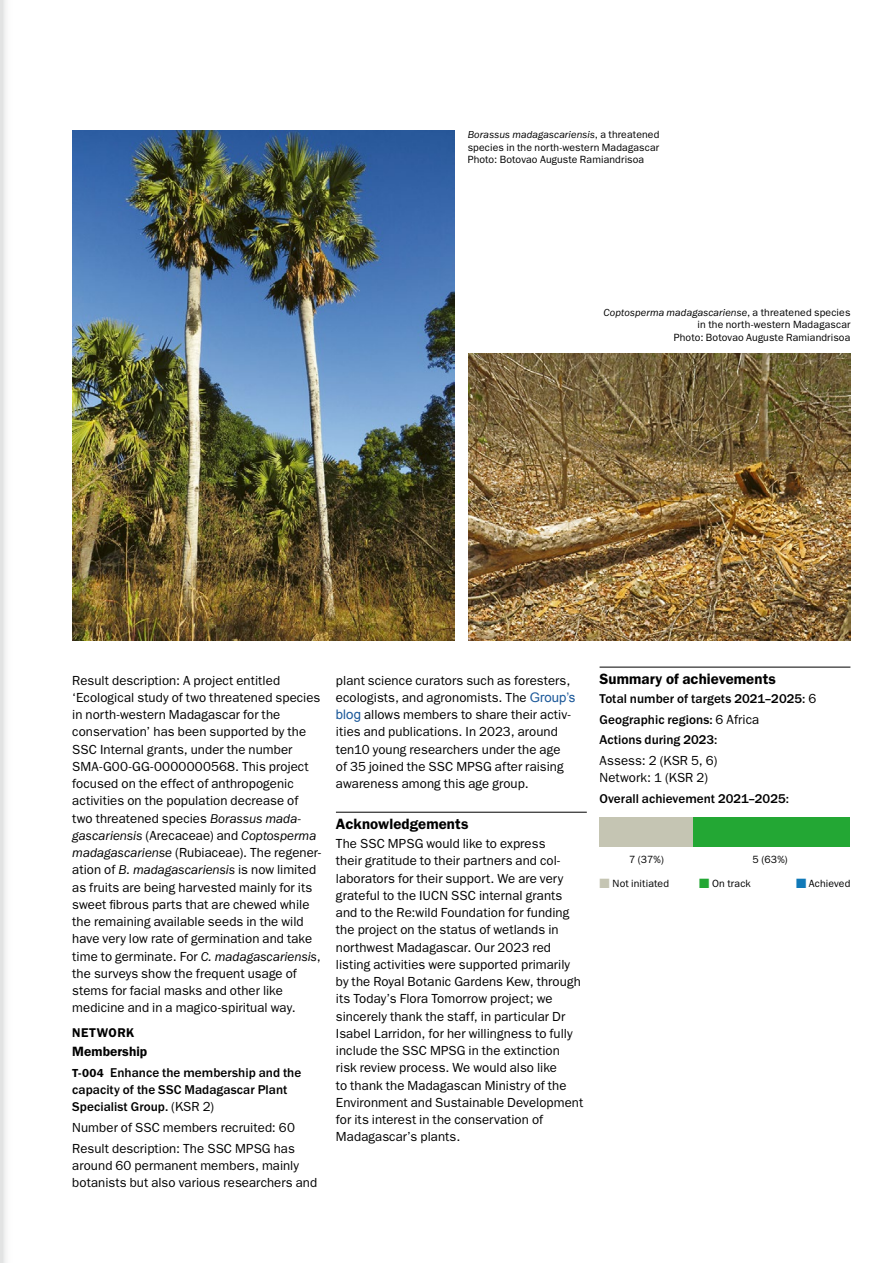
<style>
.page{position:relative;width:893px;height:1263px;background:#fff}
.page>*{position:absolute;margin:0;border:0;box-sizing:border-box;transform-origin:0 0}
.t1{font:600 15px "ITC Franklin Gothic Std";letter-spacing:.005em;color:#000}
.t2{font:600 13.5px "ITC Franklin Gothic Std";letter-spacing:.005em;color:#000}
.t3{font:13.2px/17.2px "ITC Franklin Gothic Std";letter-spacing:.005em;color:#000}
.t4{font:500 13.2px/17.2px "ITC Franklin Gothic Std";color:#000}
.t5{font:600 12.75px "ITC Franklin Gothic Std";letter-spacing:.035em;color:#000}
.t6{font:10.5px/12.8px "ITC Franklin Gothic Std";letter-spacing:.01em;color:#000;text-align:right}
.s1{font-style:italic}
.s2{font-weight:600;font-size:11.7px}
.s3{font-weight:400}
.s4{font-family:"Arial";color:#1b5899}
.s5{color:#c5c5b3}
.s6{color:#23a734}
.s7{color:#1079b8}
</style>
<div class="page">
<svg style="left:0;top:0;width:6px;height:1263px"></svg>
<hr style="left:336px;top:812px;width:251px;height:1px;background:#000">
<hr style="left:600px;top:667px;width:250px;height:1px;background:#000">
<div style="left:670px;top:817px;width:180px;height:30px;background:#23a734"></div>
<div style="left:599px;top:817px;width:94px;height:30px;background:#c5c5b3"></div>
<img style="left:72px;top:131px;width:383px;height:510px">
<img style="left:468px;top:354px;width:383px;height:287px">
<p class="t6" style="left:468px;top:128px;width:193px;text-align:justify"><span class="s1">Borassus madagascariensis</span>, a threatened species in the north-western Madagascar Photo: Botovao Auguste Ramiandrisoa</p>
<p class="t6" style="left:604px;top:306px;width:248px"><span class="s1">Coptosperma madagascariense</span>, a threatened species in the north-western Madagascar<br>Photo: Botovao Auguste Ramiandrisoa</p>
<p class="t3" style="left:72px;top:671px;width:250px">Result description: A project entitled ‘Ecological study of two threatened species in north-western Madagascar for the conservation’ has been supported by the SSC Internal grants, under the number SMA-G00-GG-0000000568. This project focused on the effect of anthropogenic activities on the population decrease of two threatened species <span class="s1">Borassus mada&shy;gascariensis</span> (Arecaceae) and <span class="s1">Coptosperma madagascariense</span> (Rubiaceae). The regener&shy;ation of <span class="s1">B. madagascariensis</span> is now limited as fruits are being harvested mainly for its sweet fibrous parts that are chewed while the remaining available seeds in the wild have very low rate of germination and take time to germinate. For <span class="s1">C. madagascariensis</span>, the surveys show the frequent usage of stems for facial masks and other like medicine and in a magico-spiritual way.</p>
<p class="t5" style="left:72px;top:1025px;width:64px">NETWORK</p>
<p class="t2" style="left:72px;top:1043px;width:76px">Membership</p>
<p class="t4" style="left:72px;top:1064px;width:231px"><span class="s2">T-004</span> Enhance the membership and the capacity of the SSC Madagascar Plant<br>Specialist Group. <span class="s3">(KSR 2)</span></p>
<p class="t3" style="left:72px;top:1117px;width:224px;line-height:20.7px">Number of SSC members recruited: 60<br>Result description: The SSC MPSG has</p>
<p class="t3" style="left:72px;top:1157px;width:246px">around 60 permanent members, mainly botanists but also various researchers and</p>
<p class="t3" style="left:336px;top:671px;width:241px">plant science curators such as foresters, ecologists, and agronomists. The <span class="s4">Group’s blog</span> allows members to share their activ&shy;ities and publications. In 2023, around ten10 young researchers under the age<br>of 35 joined the SSC MPSG after raising awareness among this age group.</p>
<p class="t1" style="left:336px;top:815px;width:134px">Acknowledgements</p>
<p class="t3" style="left:336px;top:835px;width:249px">The SSC MPSG would like to express<br>their gratitude to their partners and col&shy;laborators for their support. We are very grateful to the IUCN SSC internal grants and to the Re:wild Foundation for funding the project on the status of wetlands in northwest Madagascar. Our 2023 red listing activities were supported primarily by the Royal Botanic Gardens Kew, through its Today’s Flora Tomorrow project; we sincerely thank the staff, in particular Dr Isabel Larridon, for her willingness to fully include the SSC MPSG in the extinction risk review process. We would also like<br>to thank the Madagascan Ministry of the Environment and Sustainable Development for its interest in the conservation of Madagascar’s plants.</p>
<p class="t1" style="left:600px;top:670px;width:178px">Summary of achievements</p>
<p class="t4" style="left:600px;top:688px;width:218px;line-height:20.7px">Total number of targets 2021–2025: <span class="s3">6<br></span>Geographic regions: <span class="s3">6 Africa<br></span>Actions during 2023:</p>
<p class="t3" style="left:600px;top:752px;width:119px">Assess: 2 (KSR 5, 6)<br>Network: 1 (KSR 2)</p>
<p class="t4" style="left:600px;top:790px;width:191px">Overall achievement 2021–2025:</p>
<p class="t6" style="left:629px;top:853px;width:36px">7 (37%)</p>
<p class="t6" style="left:753px;top:853px;width:37px">5 (63%)</p>
<p class="t6" style="left:599px;top:877px;width:71px"><span class="s5">■</span> Not initiated</p>
<p class="t6" style="left:699px;top:877px;width:53px"><span class="s6">■</span> On track</p>
<p class="t6" style="left:796px;top:877px;width:56px"><span class="s7">■</span> Achieved</p>
</div>
